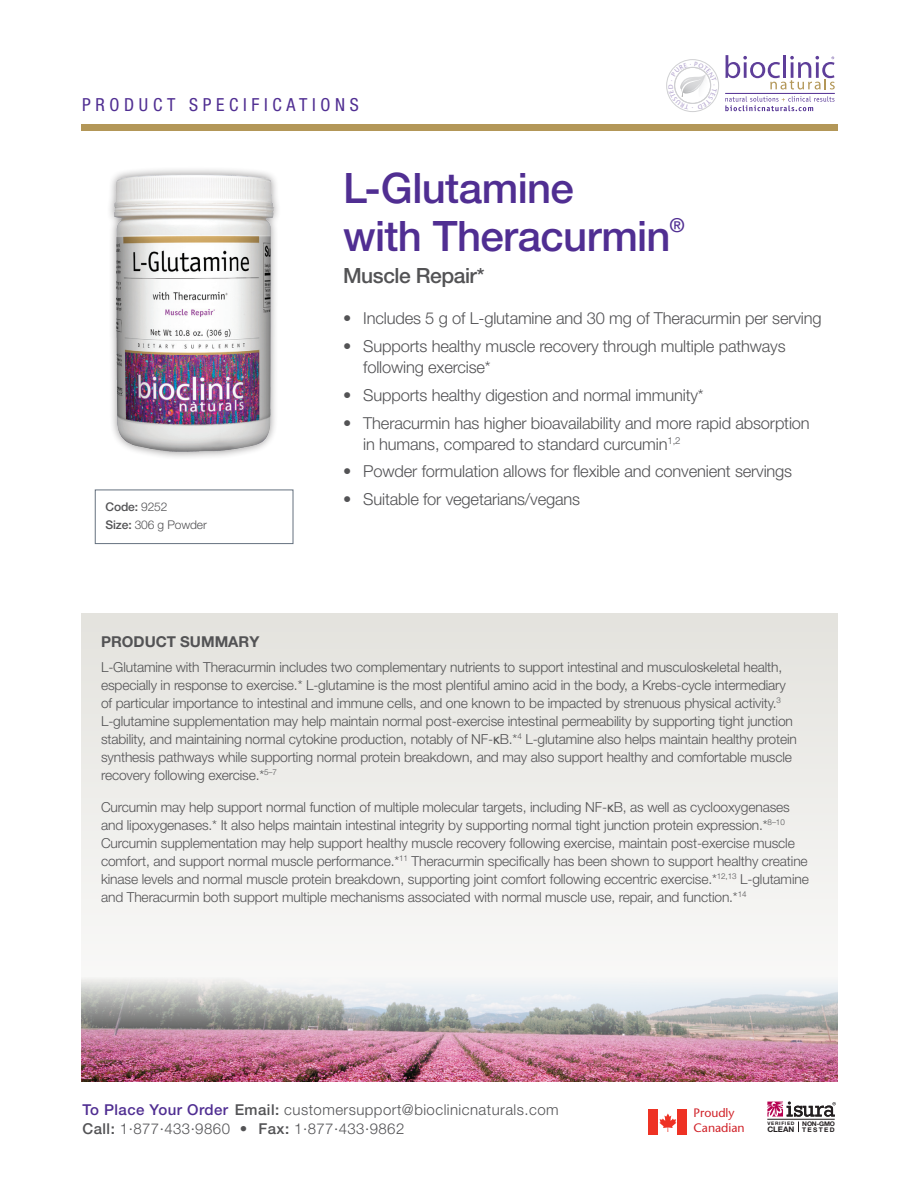
<style>
.page{position:relative;width:918px;height:1188px;background:#fff}
.page>*{position:absolute;margin:0;border:0;box-sizing:border-box;transform-origin:0 0}
.t1{font:500 42px/48px "Helvetica Neue LT Pro";letter-spacing:-.015em;color:#502e92}
.t2{font:500 21px "Helvetica Neue LT Pro";letter-spacing:-.02em;color:#535355}
.t3{font:condensed 18px "Helvetica Neue LT Pro";letter-spacing:.26em;color:#502e92}
.t4{font:300 16.5px/21px "Helvetica Neue LT Pro";letter-spacing:-.01em;color:#535355}
.t5{font:300 15px/19.5px "Helvetica Neue LT Pro";letter-spacing:.03em;color:#535355}
.t6{font:700 15px "Helvetica Neue LT Pro";color:#535355}
.Body_text{font:300 13.8px/18px "Helvetica Neue LT Pro";letter-spacing:-.01em;color:#535355}
.t7{font:500 12.3px/15px "Stone Sans Std";color:#d1232a}
.t8{font:300 12px "Helvetica Neue LT Pro";letter-spacing:-.01em;color:#535355}
.t9{font:500 12px "Helvetica Neue LT Pro";color:#535355}
.t10{font:700 7.65px "Helvetica Neue LT Pro";color:#231f20;scale:1.04 1}
.t11{font:700 6.3px/6.1px "Helvetica Neue LT Pro";letter-spacing:.2em;color:#231f20;scale:1.04 1}
.t12{font:700 4.65px "Helvetica Neue LT Pro";letter-spacing:.14em;color:#231f20;scale:1.04 1}
.s1{font-weight:300}
.s2{font-weight:500}
.s3{font-family:"Arial";font-weight:400}
.s4{font-weight:500;color:#502e92}
</style>
<div class="page">
<div style="left:81px;top:124px;width:756px;height:7px;background:#b39758"></div>
<hr style="left:725px;top:93px;width:110px;height:1px;background:#502e92">
<svg style="left:725px;top:96px;width:109px;height:15px"></svg>
<svg style="left:725px;top:55px;width:110px;height:35px"></svg>
<div style="left:666px;top:59px;width:53px;height:53px;border:1px solid #a8a9ad;border-radius:50%"></div>
<svg style="left:659px;top:1113px;width:17px;height:19px"></svg>
<div style="left:649px;top:1109px;width:9px;height:26px;background:#ee3224"></div>
<div style="left:678px;top:1109px;width:9px;height:26px;background:#ee3224"></div>
<div style="left:81px;top:613px;width:756px;height:466px;background:#eeedea"></div>
<img style="left:81px;top:975px;width:756px;height:106px">
<svg style="left:767px;top:1101px;width:69px;height:31px"></svg>
<div style="left:106px;top:166px;width:176px;height:295px;background:#231f20;opacity:.5"></div>
<img style="left:114px;top:173px;width:160px;height:280px">
<div style="left:95px;top:490px;width:198px;height:54px;border:1px solid #65717f"></div>
<svg style="left:668px;top:62px;width:49px;height:48px"></svg>
<h3 class="t3" style="left:82px;top:94px;width:278px">PRODUCT SPECIFICATIONS</h3>
<p class="t9" style="left:105px;top:500px;width:64px">Code: <span class="s1">9252</span></p>
<p class="t8" style="left:105px;top:518px;width:103px"><span class="s2">Size:</span> 306 g Powder</p>
<p class="t1" style="left:343px;top:163px;width:343px">L-Glutamine<br>with Theracurmin<sup>®</sup></p>
<p class="t2" style="left:343px;top:263px;width:143px">Muscle Repair*</p>
<p class="t4" style="left:343px;top:308px;width:480px">• Includes 5 g of L-glutamine and 30 mg of Theracurmin per serving</p>
<p class="t4" style="left:363px;top:335px;width:424px;text-indent:-20px">• Supports healthy muscle recovery through multiple pathways following exercise*</p>
<p class="t4" style="left:343px;top:384px;width:362px">• Supports healthy digestion and normal immunity*</p>
<p class="t4" style="left:363px;top:412px;width:448px;text-indent:-20px">• Theracurmin has higher bioavailability and more rapid absorption in humans, compared to standard curcumin<sup>1,2</sup></p>
<p class="t4" style="left:343px;top:461px;width:451px">• Powder formulation allows for flexible and convenient servings</p>
<p class="t4" style="left:343px;top:488px;width:239px">• Suitable for vegetarians/vegans</p>
<p class="t6" style="left:101px;top:633px;width:160px">PRODUCT SUMMARY</p>
<p class="Body_text" style="left:101px;top:658px;width:697px">L-Glutamine with Theracurmin includes two complementary nutrients to support intestinal and musculoskeletal health, especially in response to exercise.* L-glutamine is the most plentiful amino acid in the body, a Krebs-cycle intermediary of particular importance to intestinal and immune cells, and one known to be impacted by strenuous physical activity.<sup>3<br></sup>L-glutamine supplementation may help maintain normal post-exercise intestinal permeability by supporting tight junction stability, and maintaining normal cytokine production, notably of NF-<span class="s3">κ</span>B.*<sup>4</sup> L-glutamine also helps maintain healthy protein synthesis pathways while supporting normal protein breakdown, and may also support healthy and comfortable muscle recovery following exercise.*<sup>5–7</sup></p>
<p class="Body_text" style="left:101px;top:797px;width:709px">Curcumin may help support normal function of multiple molecular targets, including NF-<span class="s3">κ</span>B, as well as cyclooxygenases and lipoxygenases.* It also helps maintain intestinal integrity by supporting normal tight junction protein expression.*<sup>8–10<br></sup>Curcumin supplementation may help support healthy muscle recovery following exercise, maintain post-exercise muscle comfort, and support normal muscle performance.*<sup>11</sup> Theracurmin specifically has been shown to support healthy creatine kinase levels and normal muscle protein breakdown, supporting joint comfort following eccentric exercise.*<sup>12,13</sup> L-glutamine and Theracurmin both support multiple mechanisms associated with normal muscle use, repair, and function.*<sup>14</sup></p>
<p class="t5" style="left:82px;top:1099px;width:478px"><span class="s4">To Place Your Order</span> <span class="s2">Email:</span> customersupport@bioclinicnaturals.com<br><span class="s2">Call:</span> 1·877·433·9860 • <span class="s2">Fax:</span> 1·877·433·9862</p>
<p class="t7" style="left:693px;top:1105px;width:53px">Proudly<br>Canadian</p>
<p class="t12" style="left:767px;top:1120px;width:28px">VERIFIED</p>
<p class="t10" style="left:767px;top:1125px;width:28px">CLEAN</p>
<p class="t11" style="left:802px;top:1120px;width:33px">NON-GMO<br>TESTED</p>
</div>
